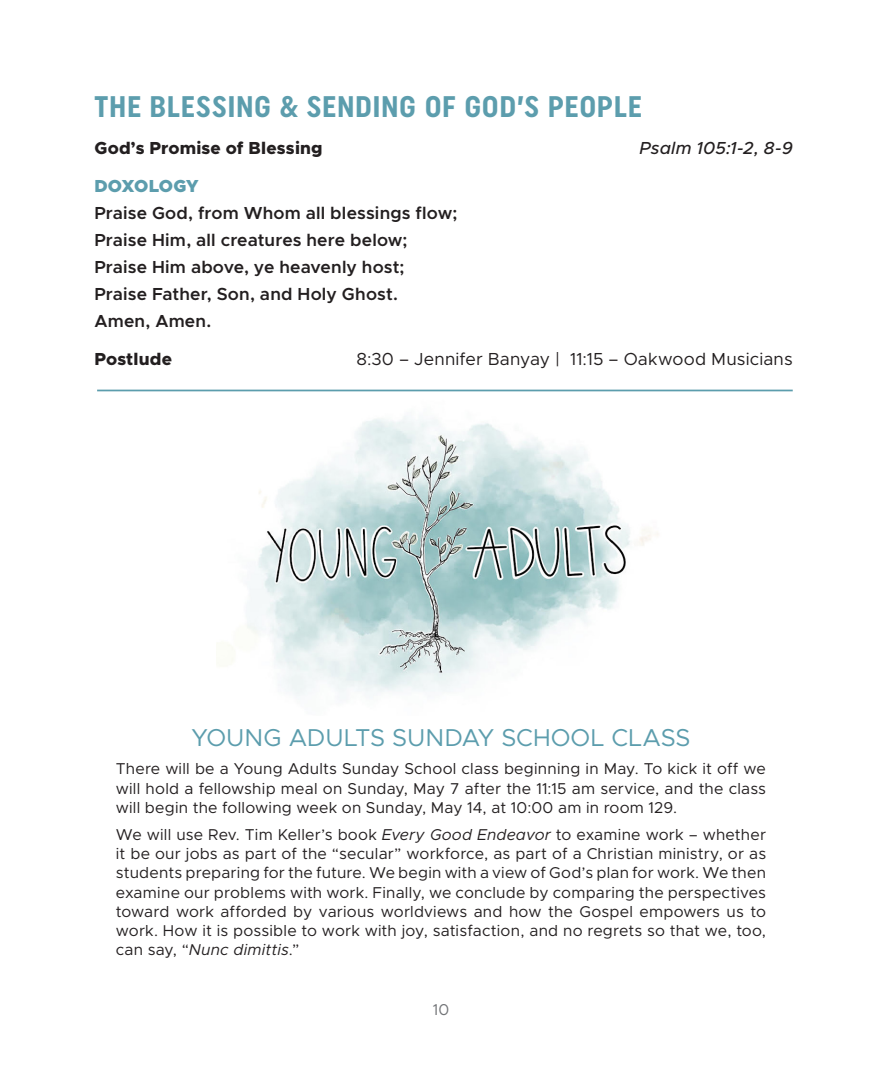
<style>
.page{position:relative;width:882px;height:1071px;background:#fff}
.page>*{position:absolute;margin:0;border:0;box-sizing:border-box;transform-origin:0 0}
.t1{font:700 29.75px "Uniform Condensed";letter-spacing:.02em;color:#5c9dad}
.t2{font:24.5px "Metropolis";color:#5c9dad}
.t3{font:600 17.5px "Metropolis";letter-spacing:.01em;color:#231f20}
.t4{font:17.5px "Metropolis";letter-spacing:.01em;color:#231f20}
.t5{font:800 17.5px "Metropolis";letter-spacing:.01em;color:#231f20}
.t6{font:italic 500 17.5px "Metropolis";letter-spacing:.005em;color:#231f20}
.t7{font:900 17.5px "Metropolis";letter-spacing:-.005em;color:#5c9dad}
.t8{font:15.75px/19.2px "Metropolis";letter-spacing:.01em;color:#231f20;text-align:justify}
.t9{font:15.75px "Metropolis";color:#727477}
.s1{font-style:italic}
</style>
<div class="page">
<hr style="left:97px;top:390px;width:696px;height:1px;background:#5c9dad">
<img style="left:217px;top:416px;width:441px;height:282px">
<p class="t1" style="left:94px;top:89px;width:549px">THE BLESSING &amp; SENDING OF GOD’S PEOPLE</p>
<p class="t5" style="left:94px;top:137px;width:230px">God’s Promise of Blessing</p>
<p class="t6" style="left:640px;top:137px;width:155px">Psalm 105:1-2, 8-9</p>
<p class="t7" style="left:94px;top:175px;width:106px">DOXOLOGY</p>
<p class="t3" style="left:94px;top:202px;width:364px">Praise God, from Whom all blessings flow;</p>
<p class="t3" style="left:94px;top:229px;width:315px">Praise Him, all creatures here below;</p>
<p class="t3" style="left:94px;top:256px;width:312px">Praise Him above, ye heavenly host;</p>
<p class="t3" style="left:94px;top:283px;width:305px">Praise Father, Son, and Holy Ghost.</p>
<p class="t3" style="left:94px;top:310px;width:118px">Amen, Amen.</p>
<p class="t5" style="left:94px;top:348px;width:79px">Postlude</p>
<p class="t4" style="left:357px;top:348px;width:438px">8:30 – Jennifer Banyay | 11:15 – Oakwood Musicians</p>
<p class="t2" style="left:191px;top:722px;width:501px">YOUNG ADULTS SUNDAY SCHOOL CLASS</p>
<p class="t8" style="left:116px;top:759px;width:652px">There will be a Young Adults Sunday School class beginning in May. To kick it off we will hold a fellowship meal on Sunday, May 7 after the 11:15 am service, and the class will begin the following week on Sunday, May 14, at 10:00 am in room 129.</p>
<p class="t8" style="left:116px;top:825px;width:652px">We will use Rev. Tim Keller’s book <span class="s1">Every Good Endeavor</span> to examine work – whether it be our jobs as part of the “secular” workforce, as part of a Christian ministry, or as students preparing for the future. We begin with a view of God’s plan for work. We then examine our problems with work. Finally, we conclude by comparing the perspectives toward work afforded by various worldviews and how the Gospel empowers us to work. How it is possible to work with joy, satisfaction, and no regrets so that we, too, can say, “<span class="s1">Nunc dimittis</span>.”</p>
<p class="t9" style="left:433px;top:1000px;width:18px">10</p>
</div>
